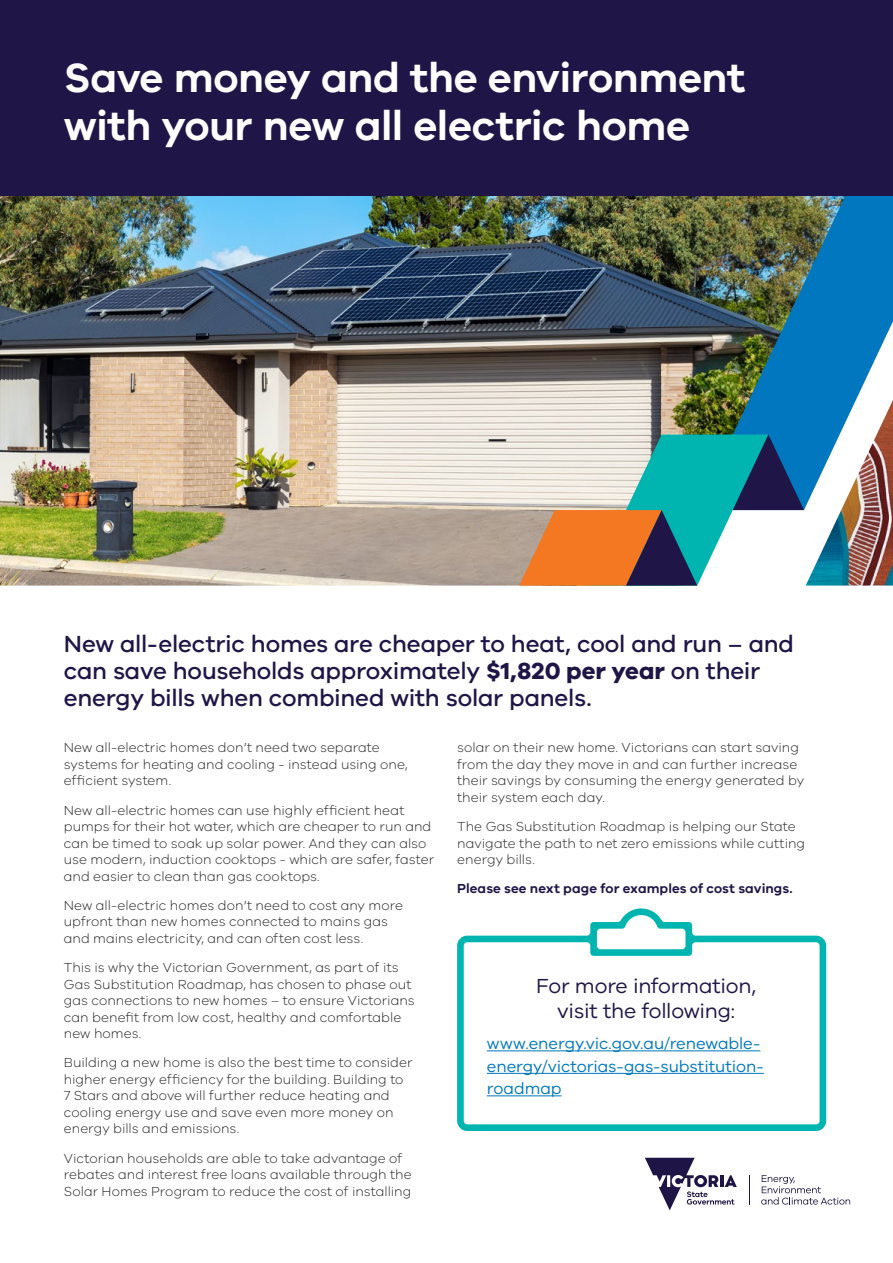
<style>
.page{position:relative;width:893px;height:1263px;background:#fff}
.page>*{position:absolute;margin:0;border:0;box-sizing:border-box;transform-origin:0 0}
.t1{font:600 42px/48px "VIC";letter-spacing:-.01em;color:#fff}
.t2{font:500 24px/27px "VIC";letter-spacing:-.01em;color:#201547}
.t3{font:21px/25.5px "VIC";letter-spacing:-.01em;color:#201547;text-align:center}
.t4{font:16.5px/22.5px "VIC";letter-spacing:-.005em;color:#0077be}
.t5{font:300 13.5px/16.5px "VIC";letter-spacing:.005em;color:#232222}
.t6{font:600 13.5px "VIC";letter-spacing:.005em;color:#201547}
.s1{font-weight:700}
</style>
<div class="page">
<svg style="left:457px;top:908px;width:369px;height:223px"></svg>
<img style="left:878px;top:510px;width:15px;height:76px">
<img style="left:0;top:196px;width:878px;height:390px">
<svg style="left:645px;top:1158px;width:92px;height:52px"></svg>
<svg style="left:749px;top:1175px;width:1px;height:29px"></svg>
<svg style="left:761px;top:1175px;width:89px;height:29px"></svg>
<img style="left:697px;top:196px;width:196px;height:314px">
<svg style="left:519px;top:435px;width:285px;height:151px"></svg>
<div style="left:0;top:0;width:893px;height:196px;background:#201547"></div>
<hr style="left:487px;top:1050px;width:273px;height:1px;background:#0077be">
<hr style="left:487px;top:1073px;width:277px;height:1px;background:#0077be">
<hr style="left:487px;top:1095px;width:74px;height:1px;background:#0077be">
<h1 class="t1" style="left:64px;top:53px;width:683px">Save money and the environment with your new all electric home</h1>
<h2 class="t2" style="left:64px;top:630px;width:732px">New all-electric homes are cheaper to heat, cool and run – and can save households approximately <span class="s1">$1,820 per year</span> on their energy bills when combined with solar panels.</h2>
<p class="t5" style="left:64px;top:739px;width:346px">New all-electric homes don’t need two separate systems for heating and cooling - instead using one, efficient system.</p>
<p class="t5" style="left:64px;top:801px;width:372px">New all-electric homes can use highly efficient heat pumps for their hot water, which are cheaper to run and can be timed to soak up solar power. And they can also use modern, induction cooktops - which are safer, faster and easier to clean than gas cooktops.</p>
<p class="t5" style="left:64px;top:897px;width:341px">New all-electric homes don’t need to cost any more upfront than new homes connected to mains gas and mains electricity, and can often cost less.</p>
<p class="t5" style="left:64px;top:959px;width:352px">This is why the Victorian Government, as part of its Gas Substitution Roadmap, has chosen to phase out gas connections to new homes – to ensure Victorians can benefit from low cost, healthy and comfortable new homes.</p>
<p class="t5" style="left:64px;top:1054px;width:350px">Building a new home is also the best time to consider higher energy efficiency for the building. Building to 7 Stars and above will further reduce heating and cooling energy use and save even more money on energy bills and emissions.</p>
<p class="t5" style="left:64px;top:1149px;width:349px">Victorian households are able to take advantage of rebates and interest free loans available through the<br>Solar Homes Program to reduce the cost of installing</p>
<p class="t5" style="left:457px;top:739px;width:349px">solar on their new home. Victorians can start saving from the day they move in and can further increase their savings by consuming the energy generated by their system each day.</p>
<p class="t5" style="left:457px;top:818px;width:350px">The Gas Substitution Roadmap is helping our State navigate the path to net zero emissions while cutting energy bills.</p>
<p class="t6" style="left:457px;top:880px;width:337px">Please see next page for examples of cost savings.</p>
<h3 class="t3" style="left:536px;top:972px;width:222px">For more information, visit the following:</h3>
<p class="t4" style="left:487px;top:1032px;width:278px">www.energy.vic.gov.au/renewable&shy;energy/victorias-gas-substitution&shy;roadmap</p>
</div>
